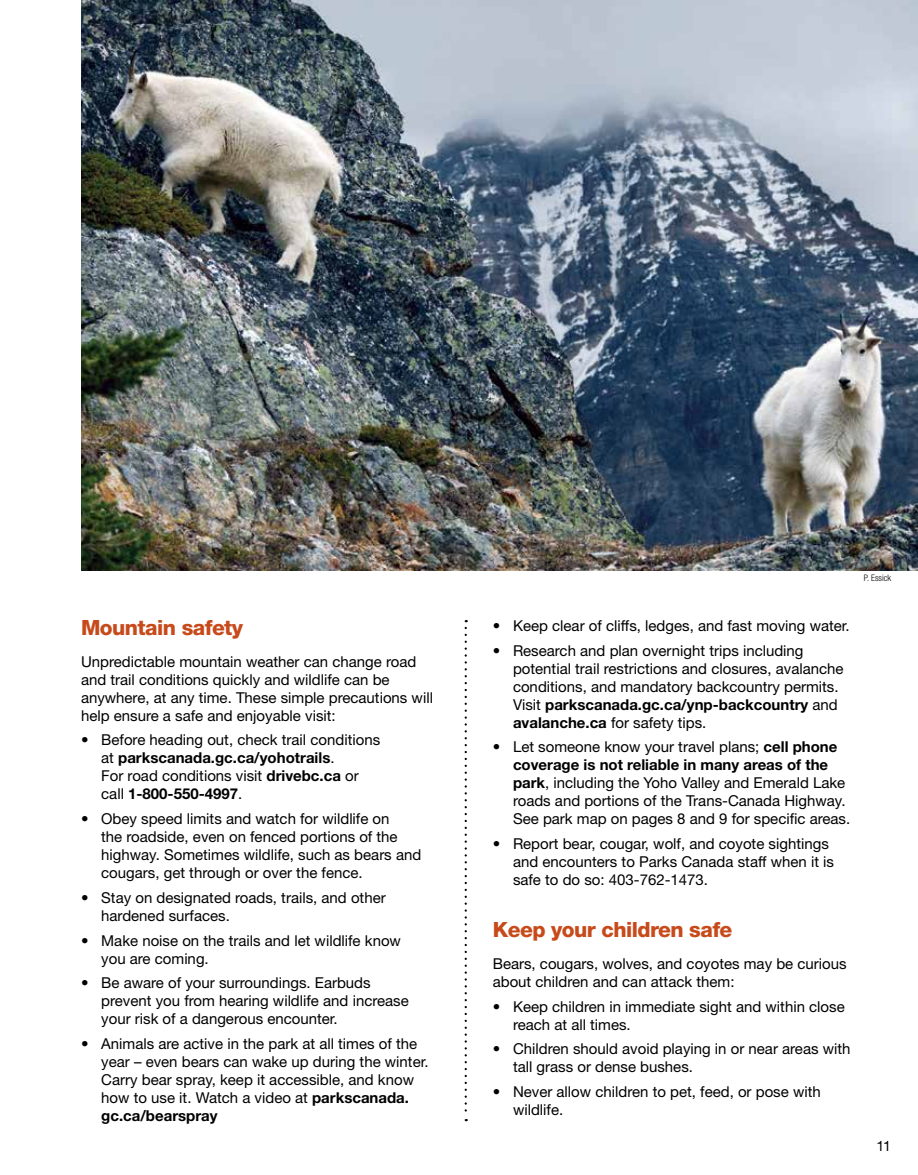
<style>
.page{position:relative;width:918px;height:1175px;background:#fff}
.page>*{position:absolute;margin:0;border:0;box-sizing:border-box;transform-origin:0 0}
.t1{font:800 21px "Helvetica Neue LT Std";letter-spacing:-.025em;color:#c74a1b}
.t2{font:15px/18px "Helvetica Neue LT Std";color:#000}
.t3{font:14.25px "Helvetica Neue LT Std";color:#000}
.t4{font:300 condensed 9px "Helvetica Neue LT Std";color:#000}
.s1{font-weight:700}
</style>
<div class="page">
<svg style="left:465px;top:628px;width:2px;height:493px"></svg>
<img style="left:81px;top:0;width:837px;height:570px">
<h1 class="t1" style="left:81px;top:615px;width:164px">Mountain safety</h1>
<p class="t2" style="left:81px;top:652px;width:354px">Unpredictable mountain weather can change road and trail conditions quickly and wildlife can be anywhere, at any time. These simple precautions will help ensure a safe and enjoyable visit:</p>
<p class="t2" style="left:101px;top:730px;width:280px;text-indent:-20px">• Before heading out, check trail conditions at <span class="s1">parkscanada.gc.ca/yohotrails</span>.<br>For road conditions visit <span class="s1">drivebc.ca</span> or call <span class="s1">1-800-550-4997</span>.</p>
<p class="t2" style="left:101px;top:809px;width:322px;text-indent:-20px">• Obey speed limits and watch for wildlife on<br>the roadside, even on fenced portions of the highway. Sometimes wildlife, such as bears and cougars, get through or over the fence.</p>
<p class="t2" style="left:101px;top:888px;width:286px;text-indent:-20px">• Stay on designated roads, trails, and other hardened surfaces.</p>
<p class="t2" style="left:101px;top:931px;width:301px;text-indent:-20px">• Make noise on the trails and let wildlife know you are coming.</p>
<p class="t2" style="left:101px;top:973px;width:309px;text-indent:-20px">• Be aware of your surroundings. Earbuds prevent you from hearing wildlife and increase your risk of a dangerous encounter.</p>
<p class="t2" style="left:101px;top:1034px;width:329px;text-indent:-20px">• Animals are active in the park at all times of the year – even bears can wake up during the winter.<br>Carry bear spray, keep it accessible, and know how to use it. Watch a video at <span class="s1">parkscanada. gc.ca/bearspray</span></p>
<p class="t4" style="left:864px;top:572px;width:29px">P. Essick</p>
<p class="t2" style="left:493px;top:616px;width:358px">• Keep clear of cliffs, ledges, and fast moving water.</p>
<p class="t2" style="left:513px;top:641px;width:332px;text-indent:-20px">• Research and plan overnight trips including potential trail restrictions and closures, avalanche conditions, and mandatory backcountry permits.<br>Visit <span class="s1">parkscanada.gc.ca/ynp-backcountry</span> and <span class="s1">avalanche.ca</span> for safety tips.</p>
<p class="t2" style="left:513px;top:737px;width:339px;text-indent:-20px">• Let someone know your travel plans; <span class="s1">cell phone coverage is not reliable in many areas of the park</span>, including the Yoho Valley and Emerald Lake roads and portions of the Trans-Canada Highway.<br>See park map on pages 8 and 9 for specific areas.</p>
<p class="t2" style="left:513px;top:834px;width:323px;text-indent:-20px">• Report bear, cougar, wolf, and coyote sightings and encounters to Parks Canada staff when it is safe to do so: 403-762-1473.</p>
<h1 class="t1" style="left:493px;top:917px;width:241px">Keep your children safe</h1>
<p class="t2" style="left:493px;top:954px;width:355px">Bears, cougars, wolves, and coyotes may be curious about children and can attack them:</p>
<p class="t2" style="left:513px;top:997px;width:333px;text-indent:-20px">• Keep children in immediate sight and within close reach at all times.</p>
<p class="t2" style="left:513px;top:1039px;width:339px;text-indent:-20px">• Children should avoid playing in or near areas with tall grass or dense bushes.</p>
<p class="t2" style="left:513px;top:1082px;width:309px;text-indent:-20px">• Never allow children to pet, feed, or pose with wildlife.</p>
<p class="t3" style="left:876px;top:1137px;width:16px">11</p>
</div>
